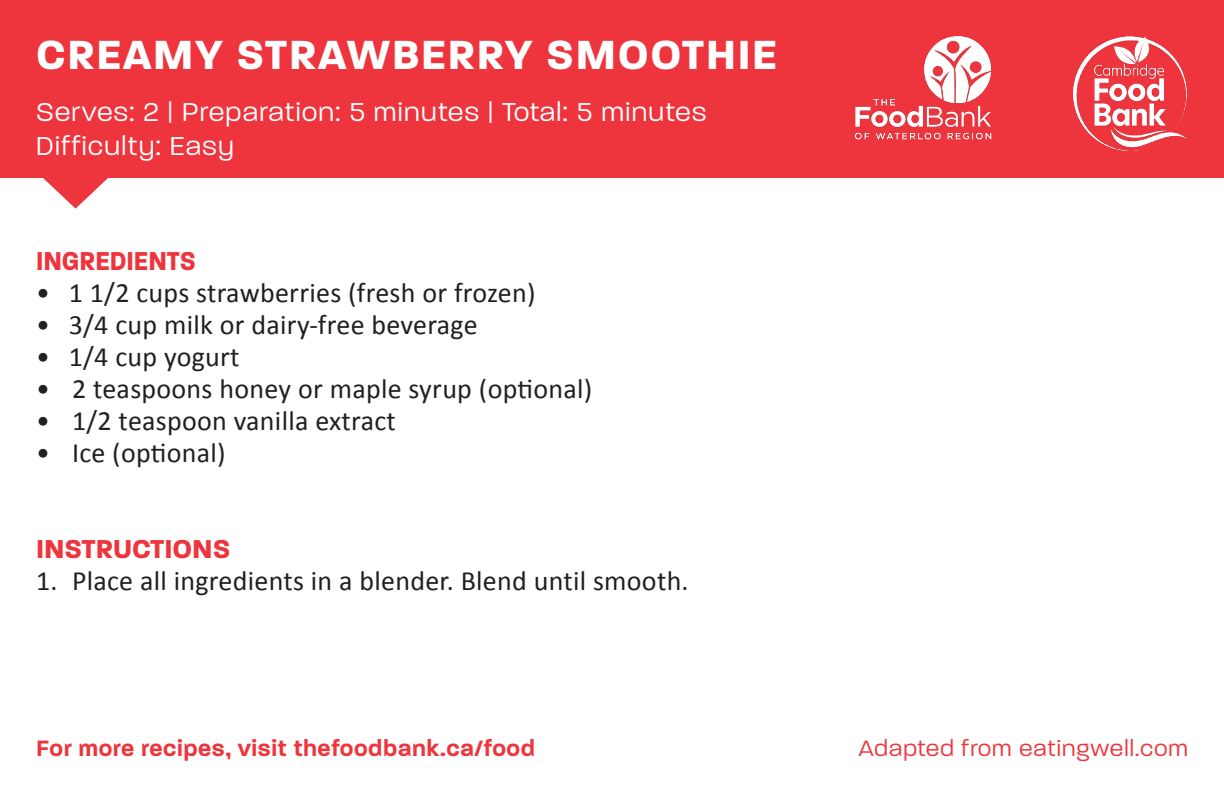
<style>
.page{position:relative;width:1224px;height:792px;background:#fff}
.page>*{position:absolute;margin:0;border:0;box-sizing:border-box;transform-origin:0 0}
.t1{font:700 44px "Paralucent";letter-spacing:.04em;color:#fff}
.t2{font:28px "Calibri";letter-spacing:.01em;color:#231f20}
.t3{font:300 28px "Paralucent";letter-spacing:.05em;color:#fff}
.t4{font:700 28px "Paralucent";color:#ee343d}
.t5{font:700 28px "Paralucent";color:#ee343d;scale:.91 1}
.t6{font:600 24px "Paralucent";letter-spacing:.025em;color:#ee343d}
.t7{font:300 24px "Paralucent";letter-spacing:.05em;color:#ee343d}
</style>
<div class="page">
<div style="left:0;top:0;width:1224px;height:177px;background:#ee343d"></div>
<svg style="left:36px;top:177px;width:79px;height:32px"></svg>
<img style="left:854px;top:35px;width:138px;height:105px">
<img style="left:1073px;top:36px;width:115px;height:114px">
<p class="t1" style="left:36px;top:29px;width:743px">CREAMY STRAWBERRY SMOOTHIE</p>
<p class="t3" style="left:36px;top:96px;width:672px">Serves: 2 | Preparation: 5 minutes | Total: 5 minutes</p>
<p class="t3" style="left:36px;top:130px;width:199px">Difficulty: Easy</p>
<p class="t5" style="left:36px;top:244px;width:177px">INGREDIENTS</p>
<p class="t2" style="left:36px;top:275px;width:501px">• 1 1/2 cups strawberries (fresh or frozen)</p>
<p class="t2" style="left:36px;top:307px;width:443px">• 3/4 cup milk or dairy-free beverage</p>
<p class="t2" style="left:36px;top:339px;width:205px">• 1/4 cup yogurt</p>
<p class="t2" style="left:36px;top:371px;width:558px">• 2 teaspoons honey or maple syrup (optional)</p>
<p class="t2" style="left:36px;top:403px;width:361px">• 1/2 teaspoon vanilla extract</p>
<p class="t2" style="left:36px;top:435px;width:191px">• Ice (optional)</p>
<p class="t4" style="left:36px;top:532px;width:196px">INSTRUCTIONS</p>
<p class="t2" style="left:36px;top:563px;width:654px">1. Place all ingredients in a blender. Blend until smooth.</p>
<p class="t6" style="left:36px;top:734px;width:500px">For more recipes, visit thefoodbank.ca/food</p>
<p class="t7" style="left:859px;top:735px;width:331px">Adapted from eatingwell.com</p>
</div>
